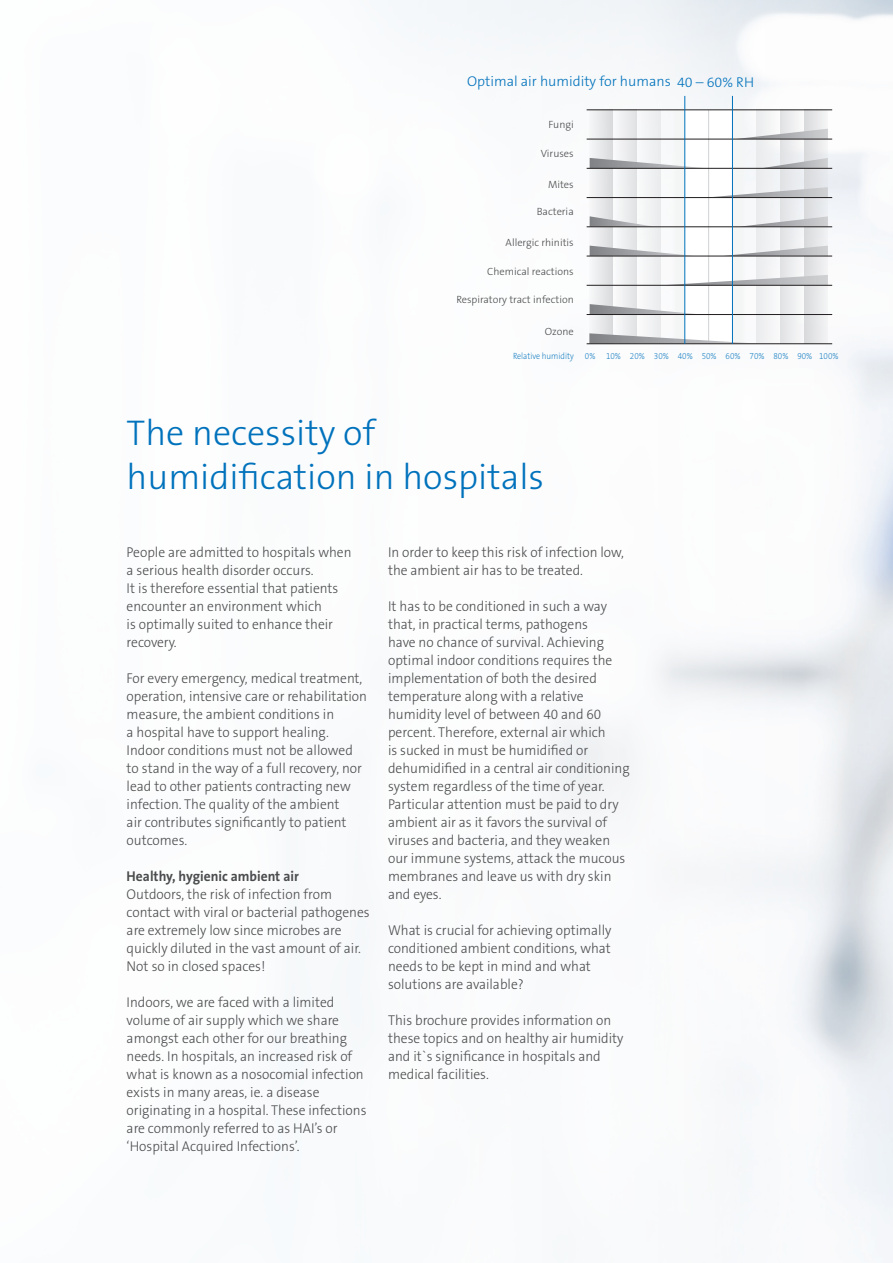
<style>
.page{position:relative;width:893px;height:1263px;background:#fff}
.page>*{position:absolute;margin:0;border:0;box-sizing:border-box;transform-origin:0 0}
.t1{font:300 36px "The Sans B3";color:#0072bc}
.t2{font:300 14.25px/18px "The Sans B3";color:#4b4c4d;scale:.95 1}
.t3{font:300 14.25px "The Sans B3";color:#0072bc}
.t4{font:700 14.25px "The Sans B7";color:#4b4c4d;scale:.95 1}
.t5{font:300 10.5px "The Sans B3";color:#4b4c4d}
.t6{font:200 9px "The Sans B2";color:#0072bc;scale:.9 1}
</style>
<div class="page">
<svg style="left:805px;top:0;width:88px;height:1263px;fill:#f3f5f9"></svg>
<div style="left:661px;top:110px;width:24px;height:234px;background:#f4f5f5"></div>
<div style="left:637px;top:110px;width:24px;height:234px;background:#f2f3f3"></div>
<div style="left:613px;top:110px;width:24px;height:234px;background:#edeef0"></div>
<div style="left:589px;top:110px;width:24px;height:234px;background:linear-gradient(to right,#f5f6f7,#d9dadc)"></div>
<div style="left:804px;top:110px;width:24px;height:234px;background:linear-gradient(to right,#d8d9db,#f0f1f3)"></div>
<div style="left:780px;top:110px;width:24px;height:234px;background:#ebecee"></div>
<div style="left:756px;top:110px;width:24px;height:234px;background:#f0f1f3"></div>
<div style="left:732px;top:110px;width:24px;height:234px;background:#f4f5f5"></div>
<hr style="left:708px;top:110px;width:1px;height:234px;background:#d1d2d4">
<svg style="left:590px;top:216px;width:64px;height:11px"></svg>
<svg style="left:739px;top:216px;width:89px;height:11px"></svg>
<svg style="left:736px;top:129px;width:92px;height:10px"></svg>
<svg style="left:590px;top:304px;width:104px;height:10px"></svg>
<svg style="left:664px;top:275px;width:164px;height:10px"></svg>
<svg style="left:590px;top:158px;width:116px;height:10px"></svg>
<svg style="left:762px;top:158px;width:66px;height:10px"></svg>
<svg style="left:714px;top:187px;width:114px;height:10px"></svg>
<svg style="left:590px;top:246px;width:104px;height:10px"></svg>
<svg style="left:723px;top:246px;width:105px;height:10px"></svg>
<svg style="left:589px;top:333px;width:155px;height:10px"></svg>
<hr style="left:587px;top:110px;width:245px;height:1px;background:#231f20">
<hr style="left:587px;top:343px;width:245px;height:1px;background:#231f20">
<hr style="left:587px;top:139px;width:245px;height:1px;background:#231f20">
<hr style="left:587px;top:168px;width:245px;height:1px;background:#231f20">
<hr style="left:587px;top:197px;width:245px;height:1px;background:#231f20">
<hr style="left:587px;top:227px;width:245px;height:1px;background:#231f20">
<hr style="left:587px;top:256px;width:245px;height:1px;background:#231f20">
<hr style="left:587px;top:285px;width:245px;height:1px;background:#231f20">
<hr style="left:587px;top:314px;width:245px;height:1px;background:#231f20">
<hr style="left:684px;top:96px;width:1px;height:248px;background:#0072bc">
<hr style="left:732px;top:96px;width:1px;height:248px;background:#0072bc">
<p class="t3" style="left:467px;top:74px;width:288px">Optimal air humidity for humans 40 – 60% RH</p>
<p class="t5" style="left:549px;top:119px;width:27px">Fungi</p>
<p class="t5" style="left:541px;top:148px;width:34px">Viruses</p>
<p class="t5" style="left:548px;top:178px;width:27px">Mites</p>
<p class="t5" style="left:537px;top:205px;width:39px">Bacteria</p>
<p class="t5" style="left:506px;top:237px;width:70px">Allergic rhinitis</p>
<p class="t5" style="left:487px;top:266px;width:88px">Chemical reactions</p>
<p class="t5" style="left:456px;top:294px;width:119px">Respiratory tract infection</p>
<p class="t5" style="left:545px;top:326px;width:30px">Ozone</p>
<p class="t6" style="left:513px;top:352px;width:69px">Relative humidity</p>
<p class="t6" style="left:585px;top:352px;width:13px">0%</p>
<p class="t6" style="left:606px;top:352px;width:18px">10%</p>
<p class="t6" style="left:630px;top:352px;width:18px">20%</p>
<p class="t6" style="left:654px;top:352px;width:18px">30%</p>
<p class="t6" style="left:678px;top:352px;width:18px">40%</p>
<p class="t6" style="left:702px;top:352px;width:18px">50%</p>
<p class="t6" style="left:726px;top:352px;width:18px">60%</p>
<p class="t6" style="left:750px;top:352px;width:18px">70%</p>
<p class="t6" style="left:773px;top:352px;width:18px">80%</p>
<p class="t6" style="left:797px;top:352px;width:18px">90%</p>
<p class="t6" style="left:819px;top:352px;width:23px">100%</p>
<p class="t1" style="left:127px;top:414px;width:250px">The necessity of</p>
<p class="t1" style="left:127px;top:457px;width:419px">humidification in hospitals</p>
<p class="t2" style="left:127px;top:543px;width:238px">People are admitted to hospitals when</p>
<p class="t2" style="left:127px;top:561px;width:198px">a serious health disorder occurs.</p>
<p class="t2" style="left:127px;top:579px;width:224px">It is therefore essential that patients encounter an environment which<br>is optimally suited to enhance their recovery.</p>
<p class="t2" style="left:127px;top:669px;width:254px">For every emergency, medical treatment, operation, intensive care or rehabilitation measure, the ambient conditions in</p>
<p class="t2" style="left:127px;top:723px;width:214px">a hospital have to support healing.</p>
<p class="t2" style="left:127px;top:741px;width:249px">Indoor conditions must not be allowed to stand in the way of a full recovery, nor lead to other patients contracting new infection. The quality of the ambient<br>air contributes significantly to patient outcomes.</p>
<p class="t4" style="left:127px;top:868px;width:183px">Healthy, hygienic ambient air</p>
<p class="t2" style="left:127px;top:885px;width:257px">Outdoors, the risk of infection from contact with viral or bacterial pathogenes are extremely low since microbes are quickly diluted in the vast amount of air.<br>Not so in closed spaces!</p>
<p class="t2" style="left:127px;top:993px;width:254px">Indoors, we are faced with a limited volume of air supply which we share amongst each other for our breathing needs. In hospitals, an increased risk of what is known as a nosocomial infection exists in many areas, ie. a disease originating in a hospital. These infections are commonly referred to as HAI’s or ‘Hospital Acquired Infections’.</p>
<p class="t2" style="left:388px;top:543px;width:250px">In order to keep this risk of infection low, the ambient air has to be treated.</p>
<p class="t2" style="left:388px;top:597px;width:256px">It has to be conditioned in such a way that, in practical terms, pathogens<br>have no chance of survival. Achieving optimal indoor conditions requires the implementation of both the desired temperature along with a relative humidity level of between 40 and 60 percent. Therefore, external air which<br>is sucked in must be humidified or dehumidified in a central air conditioning system regardless of the time of year.<br>Particular attention must be paid to dry ambient air as it favors the survival of viruses and bacteria, and they weaken our immune systems, attack the mucous membranes and leave us with dry skin and eyes.</p>
<p class="t2" style="left:388px;top:921px;width:237px">What is crucial for achieving optimally conditioned ambient conditions, what needs to be kept in mind and what solutions are available?</p>
<p class="t2" style="left:388px;top:1011px;width:249px">This brochure provides information on these topics and on healthy air humidity and it`s significance in hospitals and medical facilities.</p>
</div>
